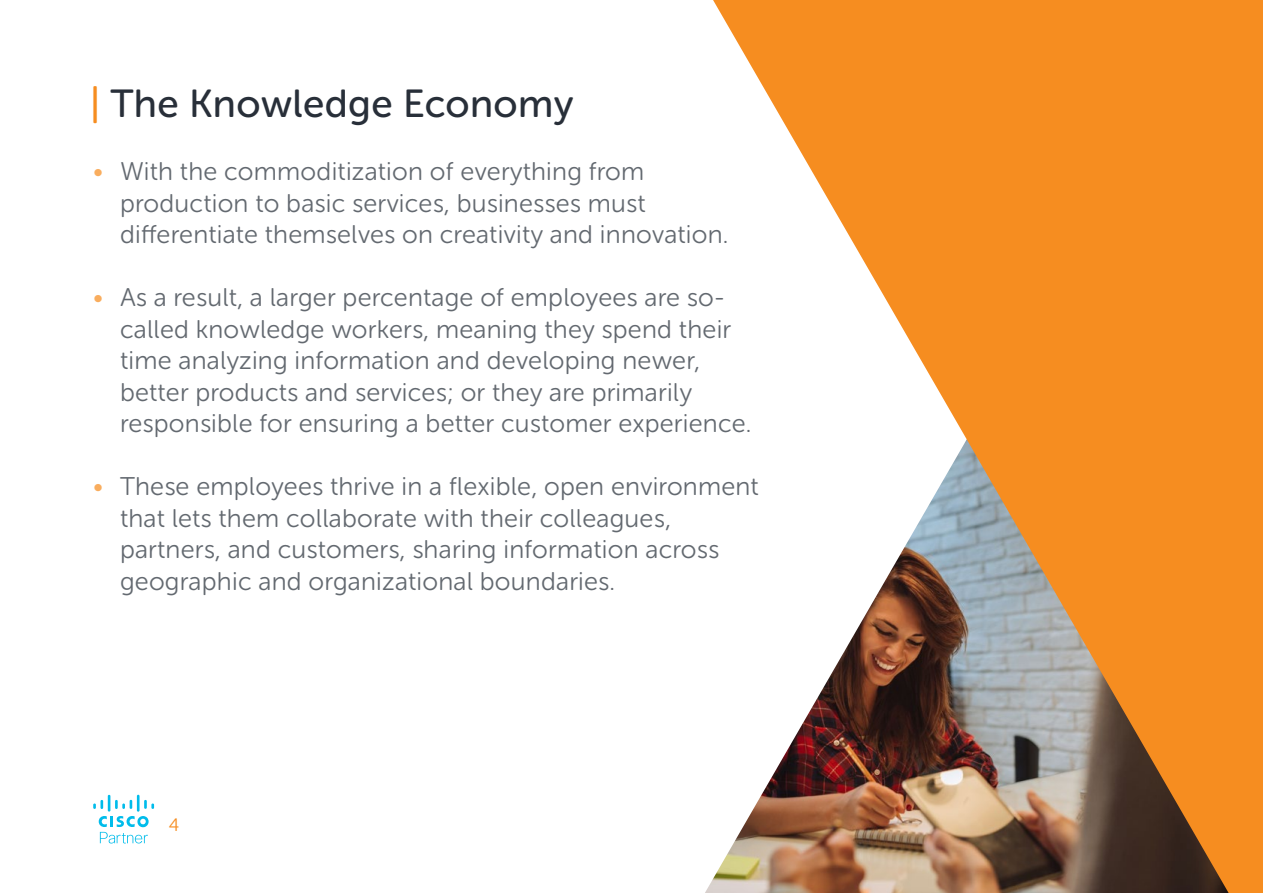
<style>
.page{position:relative;width:1263px;height:893px;background:#fff}
.page>*{position:absolute;margin:0;border:0;box-sizing:border-box;transform-origin:0 0}
.t1{font:39px "Museo Sans Rounded 500";letter-spacing:.01em;color:#282f39}
.t2{font:25.5px/31.5px "Museo Sans Rounded 300";letter-spacing:.01em;color:#636970}
.t3{font:18px "Museo Sans Rounded 300";color:#f68d20}
.s1{color:#f68d20}
.s2{color:#f9ad5e}
</style>
<div class="page">
<svg style="left:93px;top:795px;width:61px;height:49px"></svg>
<svg style="left:713px;top:0;width:550px;height:893px;fill:#f68d20"></svg>
<h1 class="t1" style="left:90px;top:82px;width:484px"><span class="s1">|</span> The Knowledge Economy</h1>
<p class="t2" style="left:120px;top:156px;width:610px;text-indent:-27px"><span class="s2">•</span> With the commoditization of everything from production to basic services, businesses must differentiate themselves on creativity and innovation.</p>
<p class="t2" style="left:120px;top:282px;width:633px;text-indent:-27px"><span class="s2">•</span> As a result, a larger percentage of employees are so&shy;called knowledge workers, meaning they spend their time analyzing information and developing newer, better products and services; or they are primarily responsible for ensuring a better customer experience.</p>
<p class="t2" style="left:120px;top:471px;width:640px;text-indent:-27px"><span class="s2">•</span> These employees thrive in a flexible, open environment that lets them collaborate with their colleagues, partners, and customers, sharing information across geographic and organizational boundaries.</p>
<p class="t3" style="left:169px;top:815px;width:12px">4</p>
</div>
